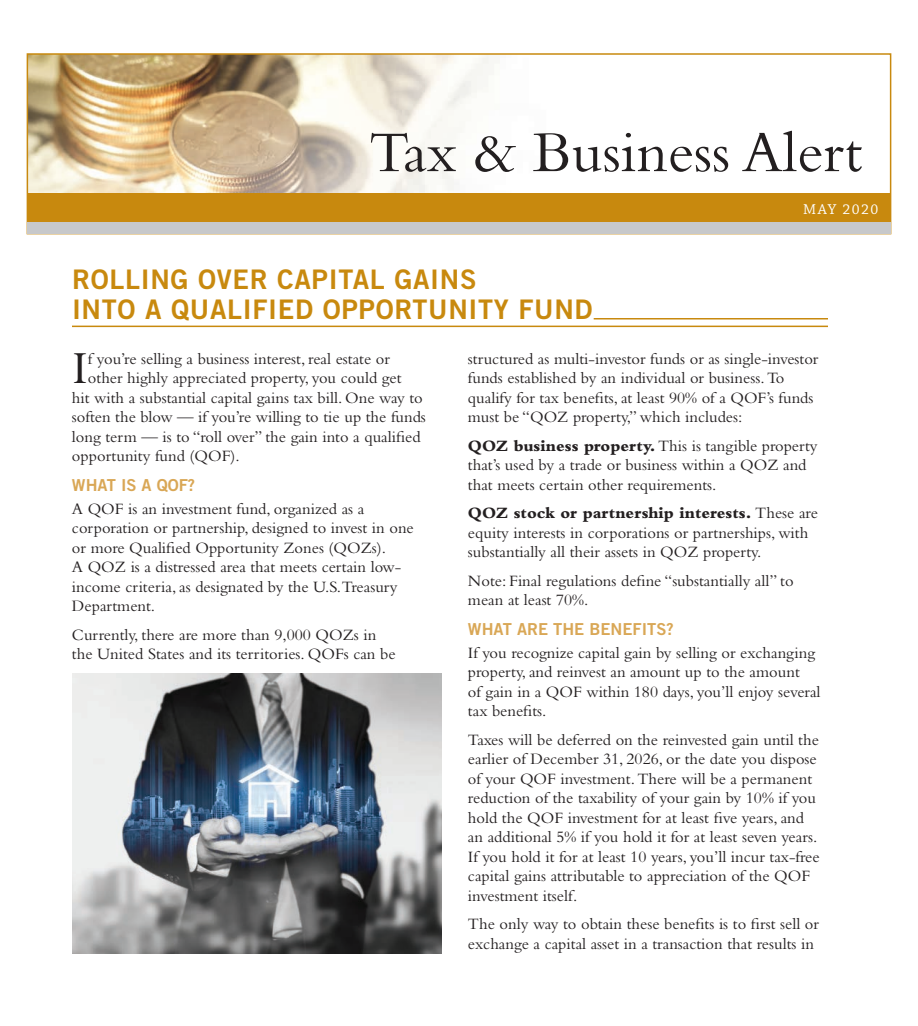
<style>
.page{position:relative;width:918px;height:1026px;background:#fff}
.page>*{position:absolute;margin:0;border:0;box-sizing:border-box;transform-origin:0 0}
.t1{font:60px "Bembo Std";color:#231f20}
.t2{font:47.85px "Bembo Std";color:#231f20}
.t3{font:27px/30px "Trade Gothic LT Std Bd 2";letter-spacing:.025em;color:#c8890e}
.t4{font:16.5px/19.5px "Bembo Std";color:#231f20}
.t5{font:16.5px "Trade Gothic LT Std Bd 2";color:#d9a756}
.t6{font:15px "Chaparral Pro";letter-spacing:.1em;color:#fff}
.s1{font-weight:800}
</style>
<div class="page">
<img style="left:30px;top:56px;width:546px;height:138px">
<hr style="left:594px;top:318px;width:234px;height:2px;background:#c8890e">
<hr style="left:72px;top:326px;width:756px;height:1px;background:#c8890e">
<div style="left:27px;top:53px;width:864px;height:181px;border:2px solid #c8890e"></div>
<div style="left:27px;top:194px;width:864px;height:40px;background:#c7c8ca"></div>
<div style="left:27px;top:194px;width:864px;height:28px;background:#c8890e"></div>
<img style="left:72px;top:674px;width:369px;height:280px">
<h1 class="t1" style="left:369px;top:117px;width:495px">Tax &amp; Business Alert</h1>
<p class="t6" style="left:803px;top:201px;width:77px">MAY 2020</p>
<h3 class="t3" style="left:72px;top:264px;width:522px">ROLLING OVER CAPITAL GAINS<br>INTO A QUALIFIED OPPORTUNITY FUND</h3>
<h2 class="t2" style="left:72px;top:340px;width:17px">I</h2>
<p class="t4" style="left:88px;top:348px;width:304px">f you’re selling a business interest, real estate or</p>
<p class="t4" style="left:88px;top:368px;width:315px">other highly appreciated property, you could get</p>
<p class="t4" style="left:72px;top:387px;width:352px">hit with a substantial capital gains tax bill. One way to</p>
<p class="t4" style="left:72px;top:407px;width:355px">soften the blow — if you’re willing to tie up the funds</p>
<p class="t4" style="left:72px;top:426px;width:350px">long term — is to “roll over” the gain into a qualified</p>
<p class="t4" style="left:72px;top:446px;width:169px">opportunity fund (QOF).</p>
<p class="t5" style="left:72px;top:475px;width:125px">WHAT IS A QOF?</p>
<p class="t4" style="left:72px;top:498px;width:343px">A QOF is an investment fund, organized as a corporation or partnership, designed to invest in one or more Qualified Opportunity Zones (QOZs).<br>A QOZ is a distressed area that meets certain low&shy;income criteria, as designated by the U.S.Treasury Department.</p>
<p class="t4" style="left:72px;top:624px;width:325px">Currently, there are more than 9,000 QOZs in the United States and its territories. QOFs can be</p>
<p class="t4" style="left:468px;top:348px;width:352px">structured as multi-investor funds or as single-investor funds established by an individual or business. To qualify for tax benefits, at least 90% of a QOF’s funds must be “QOZ property,” which includes:</p>
<p class="t4" style="left:468px;top:435px;width:351px"><span class="s1">QOZ business property.</span> This is tangible property that’s used by a trade or business within a QOZ and that meets certain other requirements.</p>
<p class="t4" style="left:468px;top:503px;width:351px"><span class="s1">QOZ stock or partnership interests.</span> These are equity interests in corporations or partnerships, with substantially all their assets in QOZ property.</p>
<p class="t4" style="left:468px;top:570px;width:327px">Note: Final regulations define “substantially all” to mean at least 70%.</p>
<p class="t5" style="left:468px;top:619px;width:207px">WHAT ARE THE BENEFITS?</p>
<p class="t4" style="left:468px;top:642px;width:354px">If you recognize capital gain by selling or exchanging property, and reinvest an amount up to the amount<br>of gain in a QOF within 180 days, you’ll enjoy several tax benefits.</p>
<p class="t4" style="left:468px;top:729px;width:353px">Taxes will be deferred on the reinvested gain until the earlier of December 31, 2026, or the date you dispose of your QOF investment. There will be a permanent reduction of the taxability of your gain by 10% if you hold the QOF investment for at least five years, and an additional 5% if you hold it for at least seven years.<br>If you hold it for at least 10 years, you’ll incur tax-free capital gains attributable to appreciation of the QOF investment itself.</p>
<p class="t4" style="left:468px;top:914px;width:353px">The only way to obtain these benefits is to first sell or exchange a capital asset in a transaction that results in</p>
</div>
